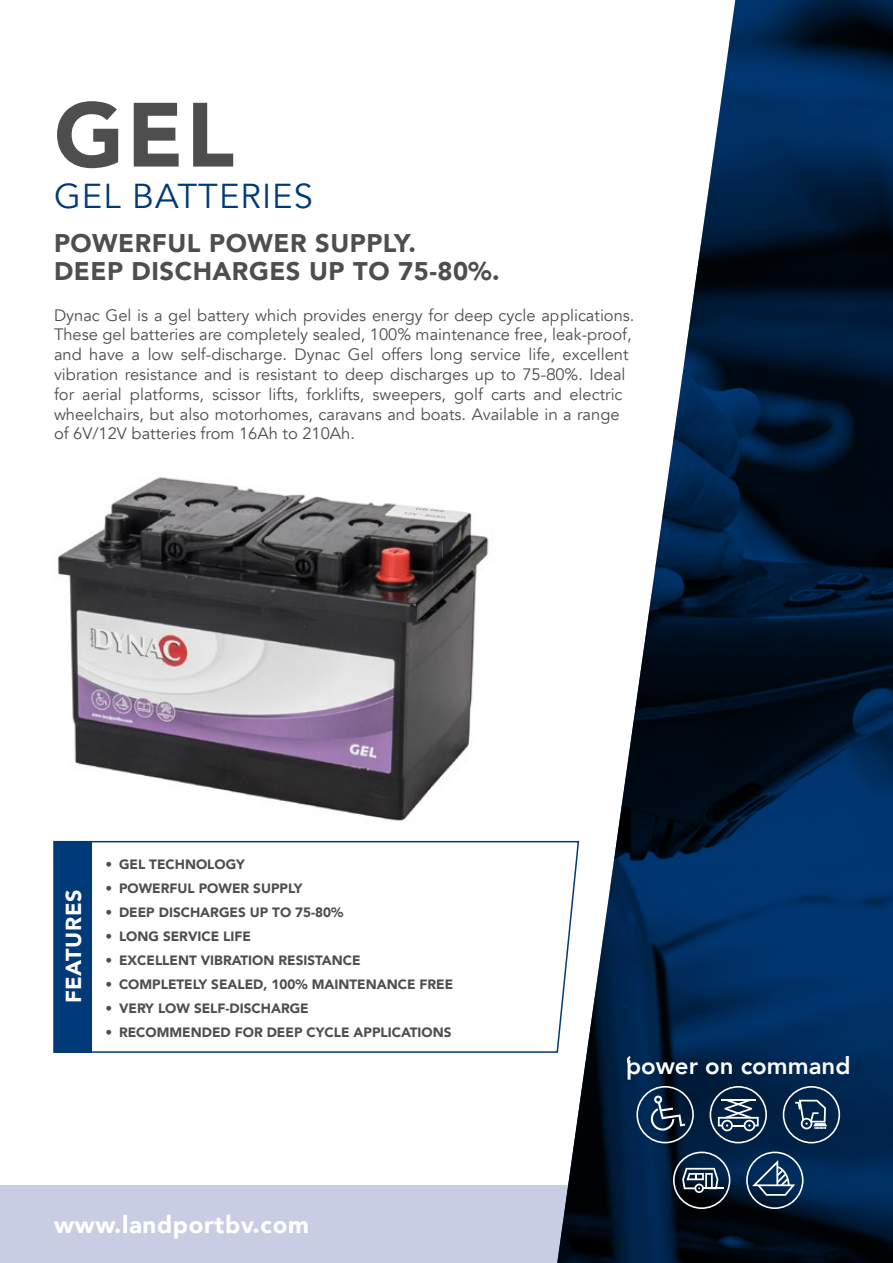
<style>
.page{position:relative;width:893px;height:1263px;background:#fff}
.page>*{position:absolute;margin:0;border:0;box-sizing:border-box;transform-origin:0 0}
.t1{font:900 90px "Avenir";color:#4f4e4f}
.t2{font:34.5px "Avenir";letter-spacing:.03em;color:#003a78}
.t3{font:900 25.5px/28.5px "Avenir";letter-spacing:.02em;color:#4f4e4f}
.t4{font:900 24px "Avenir";letter-spacing:.03em;color:#fff}
.t5{font:800 24px "Avenir";color:#fff}
.t6{font:900 21.6px "Avenir";letter-spacing:.03em;color:#fff}
.t7{font:16.5px/19.8px "Avenir";color:#4f4e4f}
.t8{font:900 13.5px "Avenir";color:#4f4e4f}
</style>
<div class="page">
<div style="left:0;top:1185px;width:893px;height:78px;background:#c9cde3"></div>
<svg style="left:557px;top:0;width:336px;height:1263px"></svg>
<svg style="left:53px;top:840px;width:527px;height:213px"></svg>
<div style="left:54px;top:841px;width:38px;height:211px;background:#003a78"></div>
<img style="left:57px;top:477px;width:432px;height:344px">
<svg style="left:710px;top:1086px;width:57px;height:57px;background:#3a526c"></svg>
<svg style="left:673px;top:1151px;width:57px;height:58px;background:#304052"></svg>
<svg style="left:746px;top:1151px;width:57px;height:58px;background:#2d4b6b"></svg>
<svg style="left:783px;top:1086px;width:57px;height:57px;background:#2b4867"></svg>
<svg style="left:636px;top:1086px;width:58px;height:57px;background:#29415c"></svg>
<h1 class="t1" style="left:54px;top:58px;width:182px">GEL</h1>
<h2 class="t2" style="left:54px;top:176px;width:260px">GEL BATTERIES</h2>
<h3 class="t3" style="left:54px;top:228px;width:447px">POWERFUL POWER SUPPLY.<br>DEEP DISCHARGES UP TO 75-80%.</h3>
<p class="t7" style="left:54px;top:305px;width:582px">Dynac Gel is a gel battery which provides energy for deep cycle applications.<br>These gel batteries are completely sealed, 100% maintenance free, leak-proof, and have a low self-discharge. Dynac Gel offers long service life, excellent vibration resistance and is resistant to deep discharges up to 75-80%. Ideal for aerial platforms, scissor lifts, forklifts, sweepers, golf carts and electric wheelchairs, but also motorhomes, caravans and boats. Available in a range of 6V/12V batteries from 16Ah to 210Ah.</p>
<h3 class="t6" style="left:55px;top:955px;width:115px;rotate:-90deg">FEATURES</h3>
<h3 class="t6" style="left:55px;top:1003px;width:115px;rotate:-90deg">FEATURES</h3>
<p class="t8" style="left:106px;top:853px;width:141px">• GEL TECHNOLOGY</p>
<p class="t8" style="left:106px;top:877px;width:198px">• POWERFUL POWER SUPPLY</p>
<p class="t8" style="left:106px;top:901px;width:239px">• DEEP DISCHARGES UP TO 75-80%</p>
<p class="t8" style="left:106px;top:925px;width:147px">• LONG SERVICE LIFE</p>
<p class="t8" style="left:106px;top:949px;width:256px">• EXCELLENT VIBRATION RESISTANCE</p>
<p class="t8" style="left:106px;top:973px;width:349px">• COMPLETELY SEALED, 100% MAINTENANCE FREE</p>
<p class="t8" style="left:106px;top:997px;width:205px">• VERY LOW SELF-DISCHARGE</p>
<p class="t8" style="left:106px;top:1021px;width:347px">• RECOMMENDED FOR DEEP CYCLE APPLICATIONS</p>
<h3 class="t4" style="left:54px;top:1204px;width:256px">www.landportbv.com</h3>
<h3 class="t5" style="left:626px;top:1047px;width:226px">power on command</h3>
</div>
